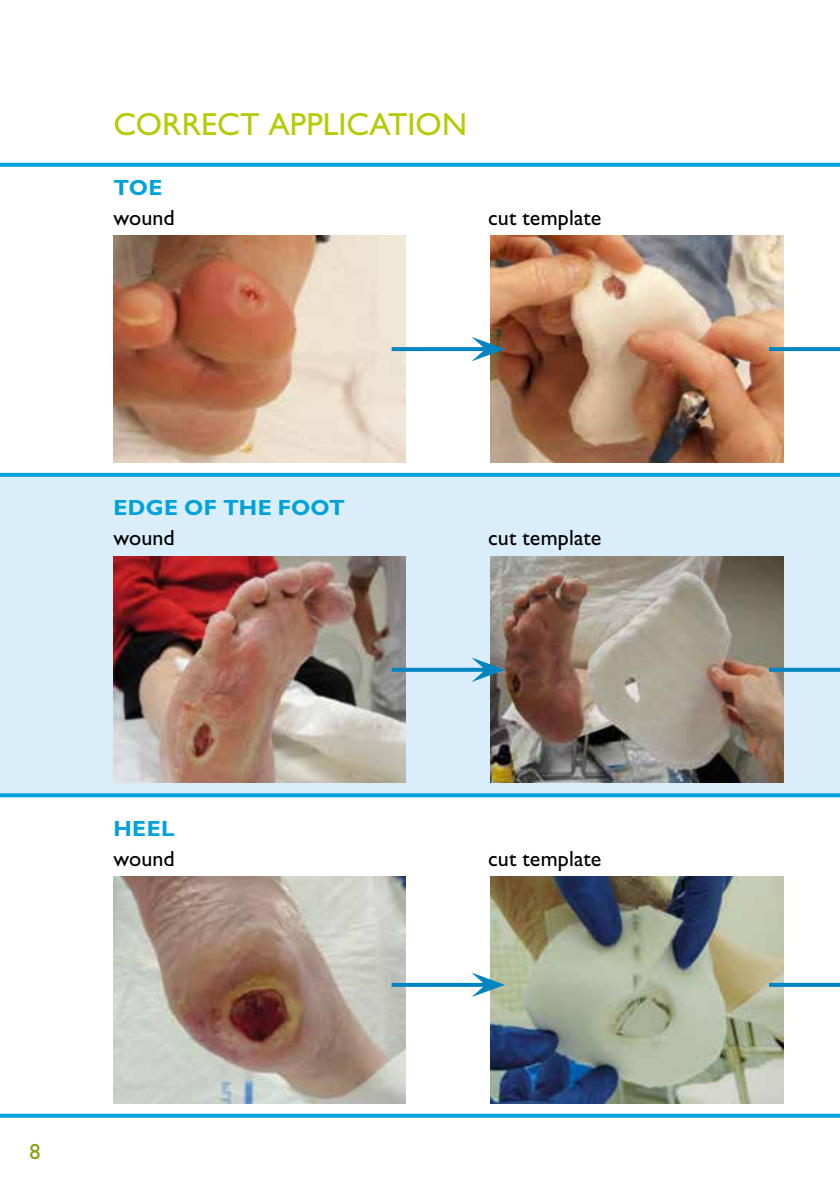
<style>
.page{position:relative;width:840px;height:1191px;background:#fff}
.page>*{position:absolute;margin:0;border:0;box-sizing:border-box;transform-origin:0 0}
.t1{font:32px "Gill Sans Std";letter-spacing:.005em;color:#b4cc04}
.t2{font:22px "Gill Sans Std";letter-spacing:.005em;color:#000}
.t3{font:700 22px "Gill Sans Std";letter-spacing:.01em;color:#00a2dc}
.t4{font:22px "Gill Sans Std";color:#86a315}
</style>
<div class="page">
<div style="left:0;top:477px;width:839px;height:316px;background:#d9edfa"></div>
<img style="left:113px;top:236px;width:292px;height:226px">
<img style="left:113px;top:556px;width:292px;height:227px">
<img style="left:113px;top:876px;width:292px;height:227px">
<img style="left:490px;top:236px;width:292px;height:226px">
<img style="left:490px;top:556px;width:292px;height:227px">
<img style="left:490px;top:876px;width:292px;height:227px">
<svg style="left:0;top:163px;width:839px;height:4px;background:#0ea7dd"></svg>
<svg style="left:0;top:473px;width:839px;height:4px;background:#08a4dd"></svg>
<svg style="left:0;top:793px;width:839px;height:4px;background:#10a7de"></svg>
<svg style="left:0;top:1113px;width:839px;height:4px;background:#2fb3e2"></svg>
<svg style="left:391px;top:347px;width:80px;height:4px"></svg>
<svg style="left:471px;top:337px;width:34px;height:24px"></svg>
<svg style="left:768px;top:347px;width:71px;height:4px"></svg>
<svg style="left:391px;top:668px;width:80px;height:4px"></svg>
<svg style="left:471px;top:657px;width:34px;height:25px"></svg>
<svg style="left:768px;top:668px;width:71px;height:4px"></svg>
<svg style="left:391px;top:982px;width:80px;height:4px"></svg>
<svg style="left:471px;top:972px;width:34px;height:25px"></svg>
<svg style="left:768px;top:982px;width:71px;height:4px"></svg>
<h1 class="t1" style="left:113px;top:106px;width:355px">CORRECT APPLICATION</h1>
<p class="t3" style="left:113px;top:175px;width:50px">TOE</p>
<p class="t2" style="left:113px;top:205px;width:63px">wound</p>
<p class="t2" style="left:488px;top:205px;width:115px">cut template</p>
<p class="t3" style="left:113px;top:495px;width:233px">EDGE OF THE FOOT</p>
<p class="t2" style="left:113px;top:525px;width:63px">wound</p>
<p class="t2" style="left:488px;top:525px;width:115px">cut template</p>
<p class="t3" style="left:113px;top:815px;width:63px">HEEL</p>
<p class="t2" style="left:113px;top:845px;width:63px">wound</p>
<p class="t2" style="left:488px;top:845px;width:115px">cut template</p>
<p class="t4" style="left:29px;top:1138px;width:13px">8</p>
</div>
